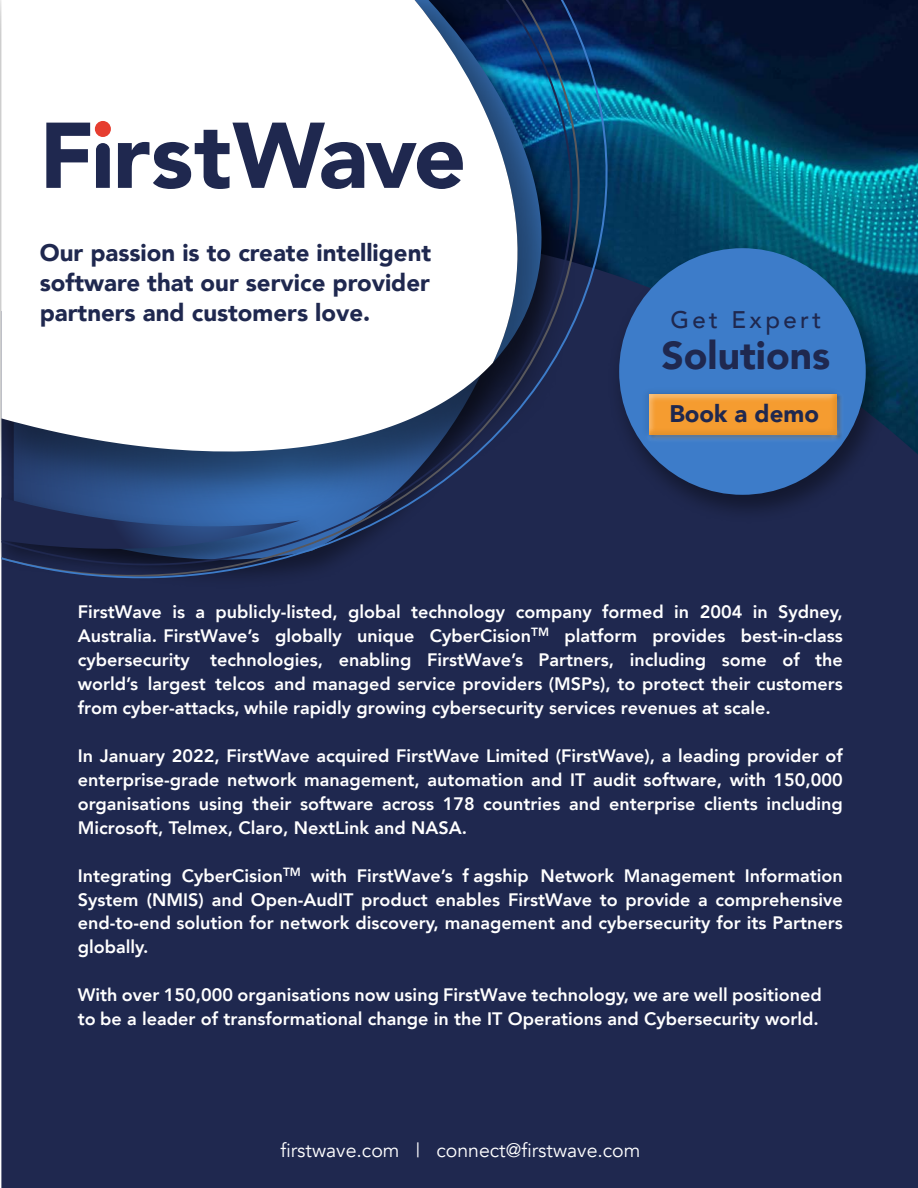
<style>
.page{position:relative;width:918px;height:1188px;background:#fff}
.page>*{position:absolute;margin:0;border:0;box-sizing:border-box;transform-origin:0 0}
.t1{font:900 39px "Avenir";color:#1f284f}
.t2{font:900 24px/30px "Avenir";color:#1f284f;text-align:justify}
.t3{font:500 24px "Avenir";letter-spacing:.14em;color:#1f284f}
.t4{font:19.5px "Avenir";color:#fff}
.t5{font:800 18px/24px "Avenir";color:#fff;text-align:justify}
</style>
<div class="page">
<img style="left:624px;top:0;width:294px;height:171px">
<div style="left:1px;top:171px;width:917px;height:1017px;background:#1f284f"></div>
<svg style="left:597px;top:0;width:27px;height:585px;background:#103861"></svg>
<svg style="left:1px;top:0;width:596px;height:601px"></svg>
<div style="left:607px;top:241px;width:283px;height:283px;background:#000;opacity:.39"></div>
<div style="left:619px;top:248px;width:247px;height:247px;background:#3d7cc9;border-radius:50%"></div>
<svg style="left:46px;top:123px;width:44px;height:65px"></svg>
<div style="left:95px;top:121px;width:16px;height:16px;background:#e63e30;border-radius:50%"></div>
<svg style="left:96px;top:143px;width:14px;height:45px"></svg>
<svg style="left:118px;top:123px;width:345px;height:66px"></svg>
<div style="left:644px;top:389px;width:201px;height:54px;background:#000;opacity:.12"></div>
<h2 class="t2" style="left:40px;top:237px;width:393px">Our passion is to create intelligent software that our service provider partners and customers love.</h2>
<h2 class="t3" style="left:671px;top:298px;width:152px">Get Expert</h2>
<h1 class="t1" style="left:661px;top:322px;width:170px">Solutions</h1>
<h2 class="t2" style="left:669px;top:398px;width:151px">Book a demo</h2>
<p class="t5" style="left:78px;top:599px;width:767px">FirstWave is a publicly-listed, global technology company formed in 2004 in Sydney, Australia. FirstWave’s globally unique CyberCision<sup>TM</sup> platform provides best-in-class cybersecurity technologies, enabling FirstWave’s Partners, including some of the world’s largest telcos and managed service providers (MSPs), to protect their customers from cyber-attacks, while rapidly growing cybersecurity services revenues at scale.</p>
<p class="t5" style="left:78px;top:743px;width:766px">In January 2022, FirstWave acquired FirstWave Limited (FirstWave), a leading provider of enterprise-grade network management, automation and IT audit software, with 150,000 organisations using their software across 178 countries and enterprise clients including Microsoft, Telmex, Claro, NextLink and NASA.</p>
<p class="t5" style="left:78px;top:863px;width:767px">Integrating CyberCision<sup>TM</sup> with FirstWave’s f agship Network Management Information System (NMIS) and Open-AudIT product enables FirstWave to provide a comprehensive end-to-end solution for network discovery, management and cybersecurity for its Partners globally.</p>
<p class="t5" style="left:78px;top:983px;width:745px">With over 150,000 organisations now using FirstWave technology, we are well positioned to be a leader of transformational change in the IT Operations and Cybersecurity world.</p>
<p class="t4" style="left:280px;top:1139px;width:362px">firstwave.com | connect@firstwave.com</p>
</div>
